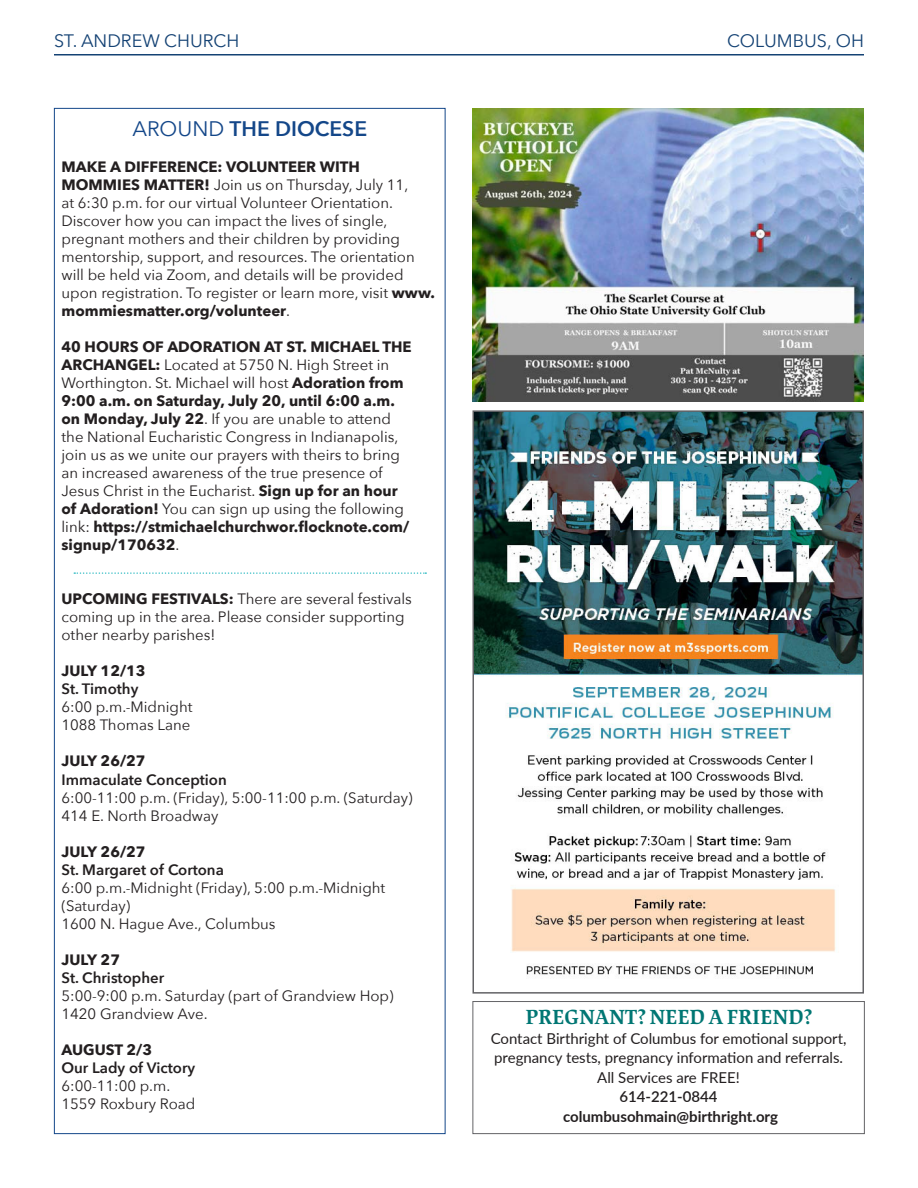
<style>
.page{position:relative;width:918px;height:1188px;background:#fff}
.page>*{position:absolute;margin:0;border:0;box-sizing:border-box;transform-origin:0 0}
.t1{font:700 21px "Lapture Display";color:#007673}
.t2{font:600 21px "Avenir Next";color:#144789}
.t3{font:18px "Avenir Next";color:#144274}
.t4{font:15px/18px "Avenir Next";color:#231f20}
.t5{font:15px/19.5px "Lato";color:#231f20}
.t6{font:600 15px "Avenir Next";color:#231f20}
.t7{font:700 15px "Avenir Next";color:#231f20}
.t8{font:700 15px "Lato";color:#231f20}
.t9{font:600 15px "Lato";color:#231f20}
.s1{font-weight:400}
.s2{font-weight:700}
</style>
<div class="page">
<hr style="left:54px;top:54px;width:810px;height:2px;background:#144274">
<svg style="left:74px;top:572px;width:352px;height:2px"></svg>
<div style="left:472px;top:1001px;width:393px;height:133px;border:1px solid #636366"></div>
<img style="left:475px;top:413px;width:386px;height:562px">
<div style="left:472px;top:410px;width:392px;height:584px;border:2px solid #636366"></div>
<img style="left:472px;top:108px;width:392px;height:294px">
<p class="t3" style="left:54px;top:25px;width:187px">ST. ANDREW CHURCH</p>
<p class="t3" style="left:727px;top:26px;width:138px">COLUMBUS, OH</p>
<p class="t2" style="left:132px;top:111px;width:236px"><span class="s1">AROUND</span> THE DIOCESE</p>
<p class="t4" style="left:62px;top:158px;width:375px"><span class="s2">MAKE A DIFFERENCE: VOLUNTEER WITH MOMMIES MATTER!</span> Join us on Thursday, July 11,<br>at 6:30 p.m. for our virtual Volunteer Orientation.<br>Discover how you can impact the lives of single, pregnant mothers and their children by providing mentorship, support, and resources. The orientation will be held via Zoom, and details will be provided upon registration. To register or learn more, visit <span class="s2">www. mommiesmatter.org/volunteer</span>.</p>
<p class="t4" style="left:62px;top:338px;width:352px"><span class="s2">40 HOURS OF ADORATION AT ST. MICHAEL THE<br>ARCHANGEL:</span> Located at 5750 N. High Street in<br>Worthington. St. Michael will host <span class="s2">Adoration from</span></p>
<p class="t4" style="left:62px;top:392px;width:349px"><span class="s2">9:00 a.m. on Saturday, July 20, until 6:00 a.m. on Monday, July 22</span>. If you are unable to attend the National Eucharistic Congress in Indianapolis, join us as we unite our prayers with theirs to bring an increased awareness of the true presence of Jesus Christ in the Eucharist. <span class="s2">Sign up for an hour of Adoration!</span> You can sign up using the following link: <span class="s2">https://stmichaelchurchwor.flocknote.com/ signup/170632</span>.</p>
<p class="t4" style="left:62px;top:590px;width:352px"><span class="s2">UPCOMING FESTIVALS:</span> There are several festivals coming up in the area. Please consider supporting other nearby parishes!</p>
<p class="t7" style="left:62px;top:658px;width:86px">JULY 12/13</p>
<p class="t6" style="left:62px;top:676px;width:78px">St. Timothy</p>
<p class="t4" style="left:62px;top:698px;width:133px">6:00 p.m.-Midnight</p>
<p class="t4" style="left:62px;top:716px;width:130px">1088 Thomas Lane</p>
<p class="t7" style="left:62px;top:748px;width:86px">JULY 26/27</p>
<p class="t6" style="left:62px;top:766px;width:167px">Immaculate Conception</p>
<p class="t4" style="left:62px;top:788px;width:353px">6:00-11:00 p.m. (Friday), 5:00-11:00 p.m. (Saturday)</p>
<p class="t4" style="left:62px;top:806px;width:158px">414 E. North Broadway</p>
<p class="t7" style="left:62px;top:838px;width:86px">JULY 26/27</p>
<p class="t6" style="left:62px;top:856px;width:164px">St. Margaret of Cortona</p>
<p class="t4" style="left:62px;top:878px;width:325px">6:00 p.m.-Midnight (Friday), 5:00 p.m.-Midnight (Saturday)</p>
<p class="t4" style="left:62px;top:914px;width:216px">1600 N. Hague Ave., Columbus</p>
<p class="t7" style="left:62px;top:946px;width:60px">JULY 27</p>
<p class="t6" style="left:62px;top:964px;width:104px">St. Christopher</p>
<p class="t4" style="left:62px;top:986px;width:334px">5:00-9:00 p.m. Saturday (part of Grandview Hop)</p>
<p class="t4" style="left:62px;top:1004px;width:148px">1420 Grandview Ave.</p>
<p class="t7" style="left:62px;top:1036px;width:92px">AUGUST 2/3</p>
<p class="t6" style="left:62px;top:1054px;width:135px">Our Lady of Victory</p>
<p class="t4" style="left:62px;top:1076px;width:110px">6:00-11:00 p.m.</p>
<p class="t4" style="left:62px;top:1094px;width:135px">1559 Roxbury Road</p>
<p class="t1" style="left:525px;top:1005px;width:288px">PREGNANT? NEED A FRIEND?</p>
<p class="t5" style="left:491px;top:1028px;width:357px">Contact Birthright of Columbus for emotional support, pregnancy tests, pregnancy information and referrals.</p>
<p class="t5" style="left:597px;top:1067px;width:144px">All Services are FREE!</p>
<p class="t9" style="left:620px;top:1086px;width:100px">614-221-0844</p>
<p class="t8" style="left:563px;top:1105px;width:217px">columbusohmain@birthright.org</p>
</div>
